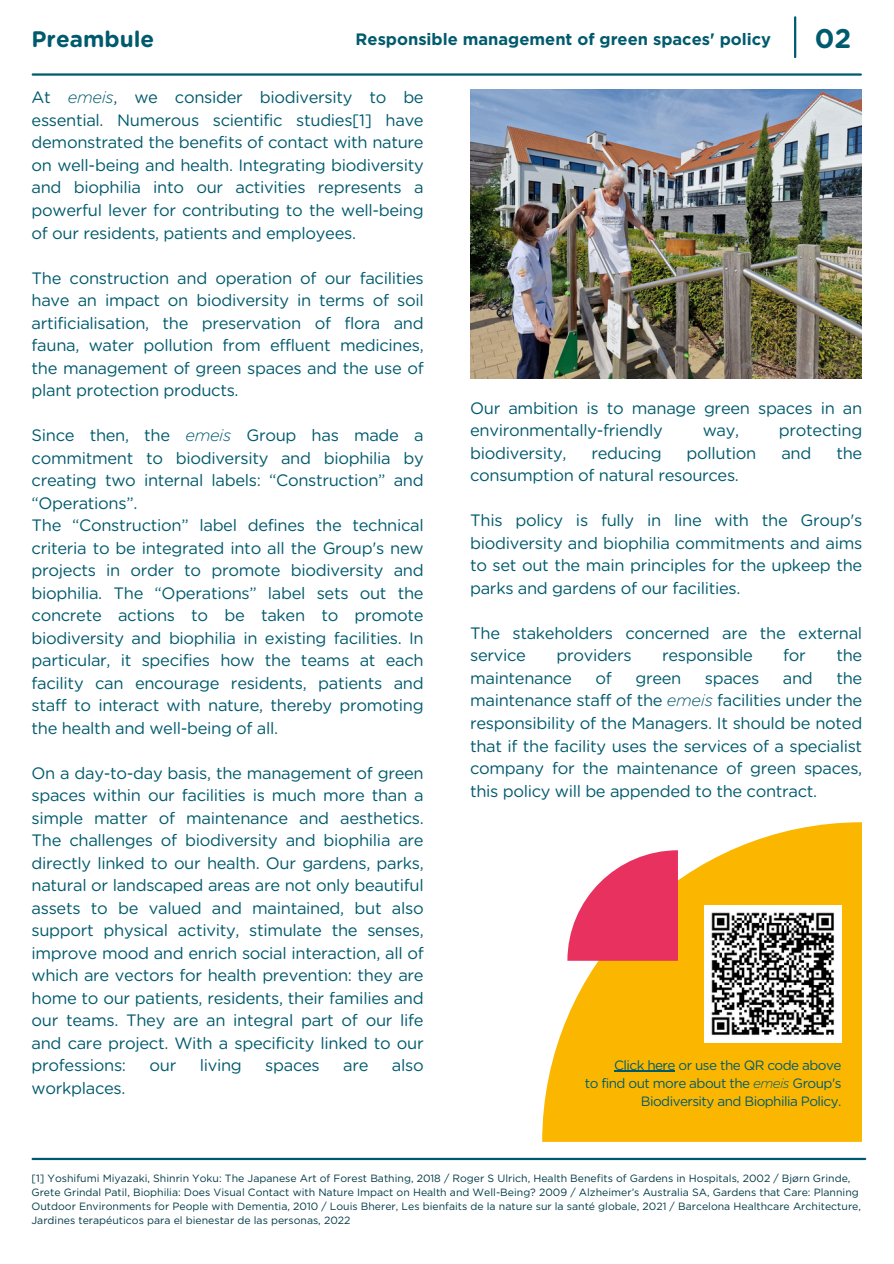
<style>
.page{position:relative;width:894px;height:1264px;background:#fff}
.page>*{position:absolute;margin:0;border:0;box-sizing:border-box;transform-origin:0 0}
.t1{font:700 27px "Gotham Rounded";color:#005a6d}
.t2{font:700 22.5px "Gotham Rounded";color:#005a6d}
.t3{font:16.5px/22.5px "Gotham Rounded";letter-spacing:-.02em;color:#005a6d;text-align:justify}
.t4{font:700 16.5px "Gotham";color:#005a6d}
.t5{font:13.5px/18px "Gotham Rounded";letter-spacing:-.04em;color:#005a6d;text-align:right}
.t6{font:10.5px/14px "Gotham";color:#003a46}
.s1{font-weight:300;font-style:italic}
</style>
<div class="page">
<img style="left:470px;top:89px;width:391px;height:289px">
<hr style="left:33px;top:73px;width:827px;height:3px;background:#005a6d">
<hr style="left:793px;top:17px;width:3px;height:40px;background:#005a6d">
<hr style="left:33px;top:1157px;width:831px;height:3px;background:#005a6d">
<svg style="left:542px;top:822px;width:319px;height:319px;fill:#fbb700"></svg>
<svg style="left:567px;top:850px;width:110px;height:110px"></svg>
<img style="left:704px;top:905px;width:137px;height:137px">
<hr style="left:614px;top:1070px;width:60px;height:1px;background:#005a6d">
<h2 class="t2" style="left:32px;top:29px;width:124px">Preambule</h2>
<h2 class="t4" style="left:355px;top:32px;width:417px">Responsible management of green spaces' policy</h2>
<h2 class="t1" style="left:814px;top:26px;width:38px">02</h2>
<h2 class="t3" style="left:32px;top:87px;width:393px">At <span class="s1">emeis</span>, we consider biodiversity to be essential. Numerous scientific studies[1] have demonstrated the benefits of contact with nature on well-being and health. Integrating biodiversity and biophilia into our activities represents a powerful lever for contributing to the well-being of our residents, patients and employees.</h2>
<h2 class="t3" style="left:32px;top:267px;width:393px">The construction and operation of our facilities have an impact on biodiversity in terms of soil artificialisation, the preservation of flora and fauna, water pollution from effluent medicines, the management of green spaces and the use of plant protection products.</h2>
<h2 class="t3" style="left:32px;top:425px;width:393px;text-align:left">Since then, the <span class="s1">emeis</span> Group has made a commitment to biodiversity and biophilia by creating two internal labels: “Construction” and “Operations”.<br>The “Construction” label defines the technical criteria to be integrated into all the Group's new projects in order to promote biodiversity and biophilia. The “Operations” label sets out the concrete actions to be taken to promote biodiversity and biophilia in existing facilities. In particular, it specifies how the teams at each facility can encourage residents, patients and staff to interact with nature, thereby promoting the health and well-being of all.</h2>
<h2 class="t3" style="left:32px;top:762px;width:393px">On a day-to-day basis, the management of green spaces within our facilities is much more than a simple matter of maintenance and aesthetics.<br>The challenges of biodiversity and biophilia are directly linked to our health. Our gardens, parks, natural or landscaped areas are not only beautiful assets to be valued and maintained, but also support physical activity, stimulate the senses, improve mood and enrich social interaction, all of which are vectors for health prevention: they are home to our patients, residents, their families and our teams. They are an integral part of our life and care project. With a specificity linked to our professions:</h2>
<h2 class="t3" style="left:149px;top:1055px;width:28px">our</h2>
<h2 class="t3" style="left:200px;top:1055px;width:44px">living</h2>
<h2 class="t3" style="left:265px;top:1055px;width:56px">spaces</h2>
<h2 class="t3" style="left:343px;top:1055px;width:27px">are</h2>
<h2 class="t3" style="left:392px;top:1055px;width:33px">also</h2>
<h2 class="t3" style="left:32px;top:1077px;width:95px">workplaces.</h2>
<h1 class="t3" style="left:470px;top:397px;width:393px">Our ambition is to manage green spaces in an environmentally-friendly</h1>
<h1 class="t3" style="left:702px;top:420px;width:38px">way,</h1>
<h1 class="t3" style="left:778px;top:420px;width:85px">protecting</h1>
<h1 class="t3" style="left:470px;top:442px;width:98px">biodiversity,</h1>
<h1 class="t3" style="left:591px;top:442px;width:72px">reducing</h1>
<h1 class="t3" style="left:686px;top:442px;width:71px">pollution</h1>
<h1 class="t3" style="left:781px;top:442px;width:31px">and</h1>
<h1 class="t3" style="left:836px;top:442px;width:27px">the</h1>
<h1 class="t3" style="left:470px;top:465px;width:270px">consumption of natural resources.</h1>
<h2 class="t3" style="left:470px;top:510px;width:393px">This policy is fully in line with the Group's biodiversity and biophilia commitments and aims to set out the main principles for the upkeep the parks and gardens of our facilities.</h2>
<p class="t3" style="left:470px;top:622px;width:393px">The stakeholders concerned are the external service</p>
<p class="t3" style="left:556px;top:645px;width:77px">providers</p>
<p class="t3" style="left:662px;top:645px;width:92px">responsible</p>
<p class="t3" style="left:783px;top:645px;width:24px">for</p>
<p class="t3" style="left:836px;top:645px;width:27px">the</p>
<p class="t3" style="left:470px;top:667px;width:103px">maintenance</p>
<p class="t3" style="left:595px;top:667px;width:18px">of</p>
<p class="t3" style="left:635px;top:667px;width:47px">green</p>
<p class="t3" style="left:704px;top:667px;width:56px">spaces</p>
<p class="t3" style="left:782px;top:667px;width:31px">and</p>
<p class="t3" style="left:470px;top:667px;width:393px;text-indent:366px">the maintenance staff of the <span class="s1">emeis</span> facilities under the responsibility of the Managers. It should be noted that if the facility uses the services of a specialist company for the maintenance of green spaces, this policy will be appended to the contract.</p>
<p class="t5" style="left:584px;top:1056px;width:258px">Click here or use the QR code above<br>to find out more about the <span class="s1">emeis</span> Group's<br>Biodiversity and Biophilia Policy.</p>
<p class="t6" style="left:31px;top:1171px;width:830px">[1] Yoshifumi Miyazaki, Shinrin Yoku: The Japanese Art of Forest Bathing, 2018 / Roger S Ulrich, Health Benefits of Gardens in Hospitals, 2002 / Bjørn Grinde, Grete Grindal Patil, Biophilia: Does Visual Contact with Nature Impact on Health and Well-Being? 2009 / Alzheimer’s Australia SA, Gardens that Care: Planning Outdoor Environments for People with Dementia, 2010 / Louis Bherer, Les bienfaits de la nature sur la santé globale, 2021 / Barcelona Healthcare Architecture, Jardines terapéuticos para el bienestar de las personas, 2022</p>
</div>
